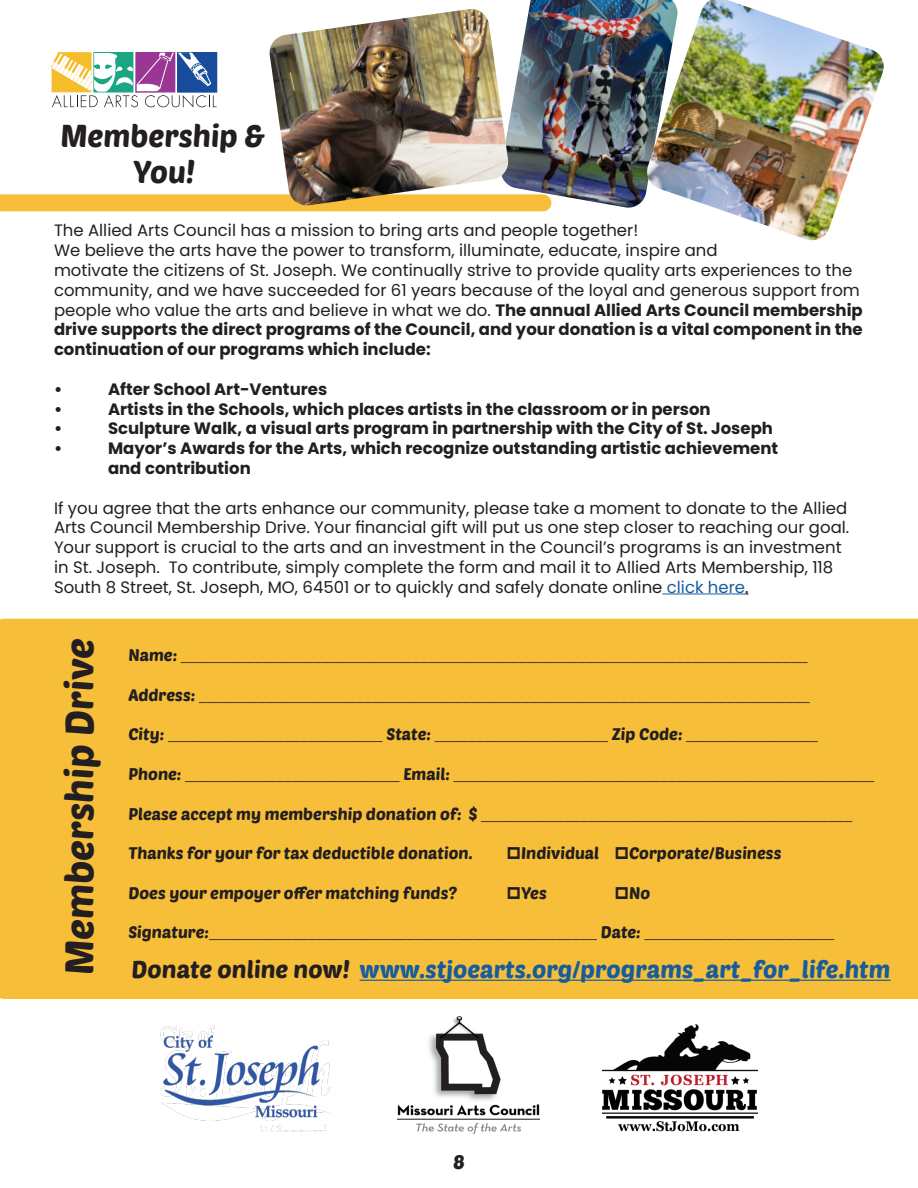
<style>
.page{position:relative;width:918px;height:1188px;background:#fff}
.page>*{position:absolute;margin:0;border:0;box-sizing:border-box;transform-origin:0 0}
.t1{font:39px "Poetsen One";color:#231f20}
.t2{font:30.9px "Poetsen One";color:#231f20}
.t3{font:24px "Poetsen One";color:#175d9e}
.t4{font:19.5px "Poetsen One";color:#231f20}
.t5{font:16.5px/19.8px "Poppins";color:#231f20}
.t6{font:16.5px "Minion Pro";color:#231f20}
.t7{font:700 16.5px "Poppins";color:#231f20}
.t8{font:16.5px "Poetsen One";color:#231f20}
.s1{font-weight:700}
.s2{color:#175d9e}
.s3{color:#000}
.s4{font-family:"Poetsen One"}
.s5{color:#231f20}
</style>
<div class="page">
<img style="left:509px;top:0;width:136px;height:208px">
<div style="left:0;top:619px;width:918px;height:380px;background:#f7bf39"></div>
<div style="left:0;top:194px;width:551px;height:17px;background:#f7bf39"></div>
<img style="left:161px;top:1025px;width:170px;height:106px">
<img style="left:602px;top:1024px;width:155px;height:108px">
<img style="left:397px;top:1016px;width:143px;height:118px">
<hr style="left:662px;top:594px;width:83px;height:1px;background:#175d9e">
<hr style="left:360px;top:980px;width:531px;height:1px;background:#175d9e">
<img style="left:161px;top:1033px;width:161px;height:86px">
<svg style="left:51px;top:52px;width:166px;height:56px"></svg>
<img style="left:268px;top:9px;width:241px;height:198px">
<img style="left:645px;top:0;width:239px;height:241px">
<svg style="left:508px;top:847px;width:12px;height:12px"></svg>
<svg style="left:616px;top:847px;width:12px;height:12px"></svg>
<svg style="left:508px;top:887px;width:12px;height:12px"></svg>
<svg style="left:616px;top:887px;width:12px;height:12px"></svg>
<p class="t2" style="left:60px;top:116px;width:206px">Membership &amp;</p>
<p class="t2" style="left:133px;top:152px;width:63px">You!</p>
<p class="t5" style="left:54px;top:221px;width:586px">The Allied Arts Council has a mission to bring arts and people together!</p>
<p class="t5" style="left:54px;top:241px;width:810px">We believe the arts have the power to transform, illuminate, educate, inspire and<br>motivate the citizens of St. Joseph. We continually strive to provide quality arts experiences to the community, and we have succeeded for 61 years because of the loyal and generous support from people who value the arts and believe in what we do. <span class="s1">The annual Allied Arts Council membership drive supports the direct programs of the Council, and your donation is a vital component in the continuation of our programs which include:</span></p>
<p class="t7" style="left:54px;top:379px;width:10px">•</p>
<p class="t7" style="left:108px;top:379px;width:221px">After School Art-Ventures</p>
<p class="t7" style="left:54px;top:399px;width:10px">•</p>
<p class="t7" style="left:108px;top:399px;width:604px">Artists in the Schools, which places artists in the classroom or in person</p>
<p class="t7" style="left:54px;top:419px;width:10px">•</p>
<p class="t7" style="left:108px;top:419px;width:667px">Sculpture Walk, a visual arts program in partnership with the City of St. Joseph</p>
<p class="t7" style="left:54px;top:439px;width:10px">•</p>
<p class="t7" style="left:108px;top:439px;width:672px">Mayor’s Awards for the Arts, which recognize outstanding artistic achievement</p>
<p class="t7" style="left:108px;top:459px;width:144px">and contribution</p>
<p class="t5" style="left:54px;top:498px;width:797px">If you agree that the arts enhance our community, please take a moment to donate to the Allied Arts Council Membership Drive. Your financial gift will put us one step closer to reaching our goal.<br>Your support is crucial to the arts and an investment in the Council’s programs is an investment in St. Joseph. To contribute, simply complete the form and mail it to Allied Arts Membership, 118<br>South 8 Street, St. Joseph, MO, 64501 or to quickly and safely donate online <span class="s2">click here</span><span class="s3">.</span></p>
<p class="t1" style="left:55px;top:975px;width:339px;rotate:-90deg">Membership Drive</p>
<p class="t6" style="left:128px;top:645px;width:681px"><span class="s4">Name:</span> ____________________________________________________________________________</p>
<p class="t6" style="left:128px;top:684px;width:683px"><span class="s4">Address:</span> __________________________________________________________________________</p>
<p class="t6" style="left:128px;top:724px;width:691px"><span class="s4">City:</span> __________________________ <span class="s4">State:</span> _____________________ <span class="s4">Zip Code:</span> ________________</p>
<p class="t6" style="left:128px;top:764px;width:747px"><span class="s4">Phone:</span> __________________________ <span class="s4">Email:</span> ___________________________________________________</p>
<p class="t6" style="left:128px;top:803px;width:726px"><span class="s4">Please accept my membership donation of: $</span> _____________________________________________</p>
<p class="t8" style="left:128px;top:843px;width:346px">Thanks for your for tax deductible donation.</p>
<p class="t8" style="left:521px;top:843px;width:80px">Individual</p>
<p class="t8" style="left:629px;top:843px;width:154px">Corporate/Business</p>
<p class="t8" style="left:128px;top:882px;width:330px">Does your empoyer offer matching funds?</p>
<p class="t8" style="left:521px;top:882px;width:27px">Yes</p>
<p class="t8" style="left:629px;top:882px;width:23px">No</p>
<p class="t6" style="left:128px;top:922px;width:707px"><span class="s4">Signature:</span>_______________________________________________ <span class="s4">Date:</span> _______________________</p>
<p class="t3" style="left:132px;top:954px;width:761px"><span class="s5">Donate online now!</span> www.stjoearts.org/programs_art_for_life.htm</p>
<p class="t4" style="left:453px;top:1149px;width:13px">8</p>
</div>
